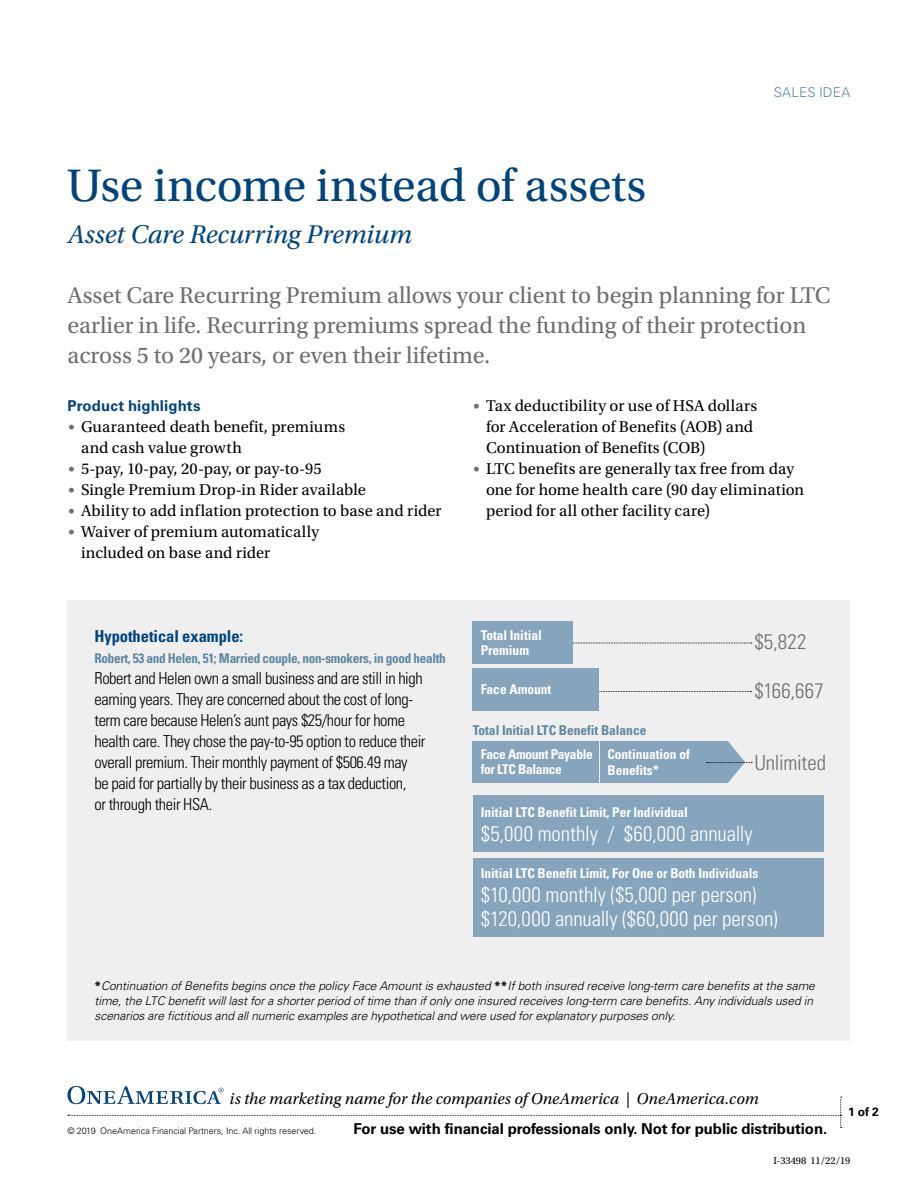
<style>
.page{position:relative;width:918px;height:1188px;background:#fff}
.page>*{position:absolute;margin:0;border:0;box-sizing:border-box;transform-origin:0 0}
.t1{font:48px "Utopia Std";letter-spacing:-.005em;color:#00447c}
.t2{font:italic 27px "Utopia Std";color:#00447c}
.t3{font:24px/30px "Utopia Std";color:#6d6e71}
.t4{font:300 condensed 21px/24px "Univers LT Std";color:#fff}
.t5{font:300 condensed 21px "Univers LT Std";color:#6d6e71}
.t6{font:16.5px/21px "Utopia Std";color:#000}
.t7{font:300 condensed 16.5px/21px "Univers LT Std";letter-spacing:-.025em;color:#000}
.t8{font:italic 16.5px "Utopia Std";letter-spacing:.01em;color:#000}
.t9{font:700 condensed 16.5px "Univers LT Std";letter-spacing:-.005em;color:#00447c}
.t10{font:700 15px "Univers LT Std";letter-spacing:-.005em;color:#000}
.t11{font:700 15px "Univers LT Std";letter-spacing:.005em;color:#00447c}
.t12{font:700 condensed 13.5px/15px "Univers LT Std";letter-spacing:-.005em;color:#fff}
.t13{font:700 condensed 13.5px "Univers LT Std";letter-spacing:-.025em;color:#5d87a1}
.t14{font:700 condensed 13.5px/15px "Univers LT Std";letter-spacing:-.025em;color:#fff}
.t15{font:700 condensed 13.5px "Univers LT Std";letter-spacing:-.005em;color:#5d87a1}
.t16{font:300 13.5px "Univers LT Std";letter-spacing:.01em;color:#5d87a1}
.t17{font:italic 300 12px/15px "Univers LT Std";letter-spacing:-.005em;color:#000}
.t18{font:700 12px "Univers LT Std";color:#000}
.t19{font:10.5px "Utopia Std";letter-spacing:-.005em;color:#000}
.t20{font:300 9px "Univers LT Std";letter-spacing:-.005em;color:#000}
.s1{font-family:"Univers LT Std";font-weight:300;font-stretch:condensed;font-size:13.5px;color:#6d6e71}
.s2{font-weight:700;font-style:normal}
</style>
<div class="page">
<svg style="left:67px;top:1086px;width:775px;height:42px"></svg>
<div style="left:68px;top:600px;width:782px;height:441px;background:#efeff0"></div>
<div style="left:473px;top:858px;width:351px;height:79px;background:#86a4bb"></div>
<svg style="left:573px;top:643px;width:179px;height:1px"></svg>
<svg style="left:599px;top:691px;width:152px;height:1px"></svg>
<div style="left:473px;top:621px;width:100px;height:42px;background:#86a4bb"></div>
<div style="left:473px;top:668px;width:126px;height:42px;background:#86a4bb"></div>
<div style="left:473px;top:741px;width:126px;height:42px;background:#86a4bb"></div>
<svg style="left:600px;top:741px;width:152px;height:42px;background:#90abbf"></svg>
<div style="left:473px;top:796px;width:351px;height:56px;background:#86a4bb"></div>
<p class="t16" style="left:774px;top:84px;width:78px">SALES IDEA</p>
<h1 class="t1" style="left:68px;top:160px;width:580px">Use income instead of assets</h1>
<h2 class="t2" style="left:68px;top:220px;width:346px">Asset Care Recurring Premium</h2>
<p class="t3" style="left:68px;top:281px;width:765px">Asset Care Recurring Premium allows your client to begin planning for LTC earlier in life. Recurring premiums spread the funding of their protection across 5 to 20 years, or even their lifetime.</p>
<h3 class="t11" style="left:68px;top:397px;width:135px">Product highlights</h3>
<p class="t6" style="left:81px;top:417px;width:266px;text-indent:-14px"><span class="s1">•</span> Guaranteed death benefit, premiums and cash value growth</p>
<p class="t6" style="left:68px;top:459px;width:256px"><span class="s1">•</span> 5-pay, 10-pay, 20-pay, or pay-to-95</p>
<p class="t6" style="left:68px;top:480px;width:300px"><span class="s1">•</span> Single Premium Drop-in Rider available</p>
<p class="t6" style="left:68px;top:501px;width:376px"><span class="s1">•</span> Ability to add inflation protection to base and rider</p>
<p class="t6" style="left:81px;top:522px;width:240px;text-indent:-14px"><span class="s1">•</span> Waiver of premium automatically included on base and rider</p>
<p class="t6" style="left:486px;top:396px;width:273px;text-indent:-14px"><span class="s1">•</span> Tax deductibility or use of HSA dollars for Acceleration of Benefits (AOB) and<br>Continuation of Benefits (COB)</p>
<p class="t6" style="left:486px;top:459px;width:320px;text-indent:-14px"><span class="s1">•</span> LTC benefits are generally tax free from day one for home health care (90 day elimination period for all other facility care)</p>
<h3 class="t9" style="left:94px;top:626px;width:150px">Hypothetical example:</h3>
<h4 class="t13" style="left:94px;top:650px;width:353px">Robert, 53 and Helen, 51; Married couple, non-smokers, in good health</h4>
<p class="t7" style="left:94px;top:668px;width:333px">Robert and Helen own a small business and are still in high earning years. They are concerned about the cost of long&shy;term care because Helen’s aunt pays $25/hour for home health care. They chose the pay-to-95 option to reduce their overall premium. Their monthly payment of $506.49 may be paid for partially by their business as a tax deduction,<br>or through their HSA.</p>
<p class="t12" style="left:481px;top:627px;width:63px">Total Initial<br>Premium</p>
<p class="t5" style="left:754px;top:629px;width:54px">$5,822</p>
<p class="t5" style="left:754px;top:678px;width:71px">$166,667</p>
<p class="t12" style="left:481px;top:682px;width:72px">Face Amount</p>
<h4 class="t15" style="left:473px;top:722px;width:175px">Total Initial LTC Benefit Balance</h4>
<p class="t14" style="left:481px;top:747px;width:114px">Face Amount Payable for LTC Balance</p>
<p class="t12" style="left:607px;top:746px;width:84px;line-height:16.5px">Continuation of<br>Benefits*</p>
<p class="t5" style="left:754px;top:750px;width:73px">Unlimited</p>
<p class="t12" style="left:481px;top:804px;width:208px">Initial LTC Benefit Limit, Per Individual</p>
<p class="t4" style="left:481px;top:821px;width:273px">$5,000 monthly / $60,000 annually</p>
<p class="t12" style="left:481px;top:866px;width:279px">Initial LTC Benefit Limit, For One or Both Individuals</p>
<p class="t4" style="left:481px;top:883px;width:298px">$10,000 monthly ($5,000 per person) $120,000 annually ($60,000 per person)</p>
<p class="t17" style="left:94px;top:979px;width:722px"><span class="s2">*</span>Continuation of Benefits begins once the policy Face Amount is exhausted <span class="s2">**</span>If both insured receive long-term care benefits at the same time, the LTC benefit will last for a shorter period of time than if only one insured receives long-term care benefits. Any individuals used in scenarios are fictitious and all numeric examples are hypothetical and were used for explanatory purposes only.</p>
<p class="t8" style="left:230px;top:1090px;width:531px">is the marketing name for the companies of OneAmerica | OneAmerica.com</p>
<p class="t20" style="left:68px;top:1125px;width:250px">© 2019 OneAmerica Financial Partners, Inc. All rights reserved.</p>
<p class="t10" style="left:353px;top:1120px;width:475px">For use with financial professionals only. Not for public distribution.</p>
<p class="t18" style="left:848px;top:1105px;width:32px">1 of 2</p>
<p class="t19" style="left:774px;top:1155px;width:79px">I-33498 11/22/19</p>
</div>
